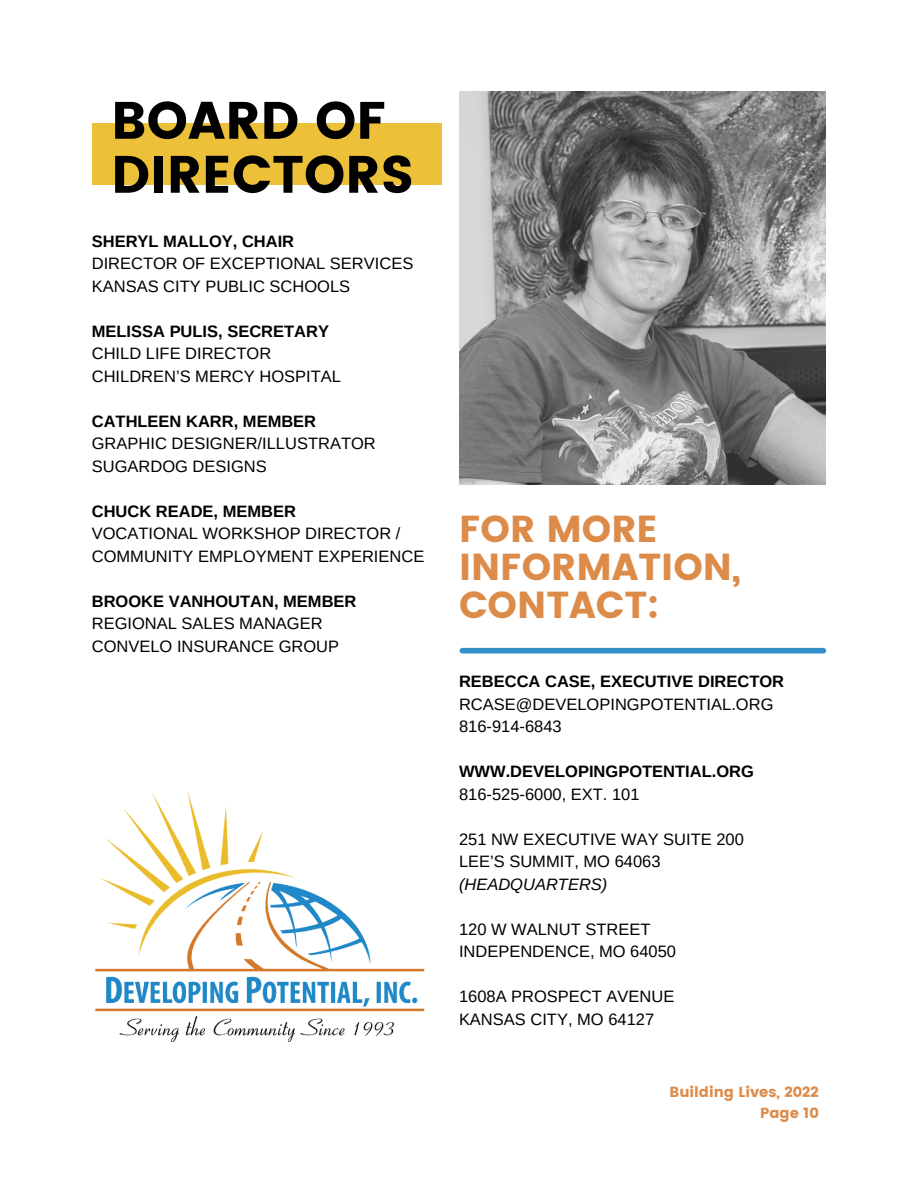
<style>
.page{position:relative;width:918px;height:1188px;background:#fff}
.page>*{position:absolute;margin:0;border:0;box-sizing:border-box;transform-origin:0 0}
.t1{font:52.5px "Poppins";color:#000}
.t2{font:37.5px/38.2px "Poppins";color:#dc8b49}
.t3{font:16.5px/22.5px "Arimo";color:#000}
.t4{font:700 16.5px/22.5px "Arimo";color:#000}
.t5{font:italic 16.5px "Arimo";color:#000}
.t6{font:14.55px "Poppins";color:#dc8b49}
.s1{font-weight:400}
</style>
<div class="page">
<img style="left:459px;top:92px;width:367px;height:392px">
<img style="left:95px;top:792px;width:330px;height:250px">
<div style="left:92px;top:123px;width:350px;height:62px;background:#edc039"></div>
<div style="left:462px;top:648px;width:361px;height:5px;background:#338eca"></div>
<p class="t1" style="left:111px;top:90px;width:277px">BOARD OF</p>
<p class="t1" style="left:111px;top:144px;width:305px">DIRECTORS</p>
<p class="t4" style="left:92px;top:230px;width:204px">SHERYL MALLOY, CHAIR</p>
<p class="t3" style="left:92px;top:253px;width:323px">DIRECTOR OF EXCEPTIONAL SERVICES</p>
<p class="t3" style="left:92px;top:275px;width:260px">KANSAS CITY PUBLIC SCHOOLS</p>
<p class="t4" style="left:92px;top:320px;width:239px">MELISSA PULIS, SECRETARY</p>
<p class="t3" style="left:92px;top:343px;width:181px">CHILD LIFE DIRECTOR</p>
<p class="t3" style="left:92px;top:365px;width:251px">CHILDREN’S MERCY HOSPITAL</p>
<p class="t4" style="left:92px;top:410px;width:226px">CATHLEEN KARR, MEMBER</p>
<p class="t3" style="left:92px;top:433px;width:286px">GRAPHIC DESIGNER/ILLUSTRATOR</p>
<p class="t3" style="left:92px;top:455px;width:176px">SUGARDOG DESIGNS</p>
<p class="t4" style="left:92px;top:500px;width:206px">CHUCK READE, MEMBER</p>
<p class="t3" style="left:92px;top:523px;width:334px">VOCATIONAL WORKSHOP DIRECTOR /<br>COMMUNITY EMPLOYMENT EXPERIENCE</p>
<p class="t4" style="left:92px;top:590px;width:266px">BROOKE VANHOUTAN, MEMBER</p>
<p class="t3" style="left:92px;top:613px;width:232px">REGIONAL SALES MANAGER</p>
<p class="t3" style="left:92px;top:635px;width:249px">CONVELO INSURANCE GROUP</p>
<p class="t2" style="left:459px;top:510px;width:284px">FOR MORE<br>INFORMATION,<br>CONTACT:</p>
<p class="t4" style="left:459px;top:670px;width:327px">REBECCA CASE, EXECUTIVE DIRECTOR<br><span class="s1">RCASE@DEVELOPINGPOTENTIAL.ORG</span></p>
<p class="t3" style="left:459px;top:715px;width:104px">816-914-6843</p>
<p class="t4" style="left:459px;top:760px;width:296px">WWW.DEVELOPINGPOTENTIAL.ORG</p>
<p class="t3" style="left:459px;top:783px;width:182px">816-525-6000, EXT. 101</p>
<p class="t3" style="left:459px;top:828px;width:286px">251 NW EXECUTIVE WAY SUITE 200</p>
<p class="t3" style="left:459px;top:850px;width:203px">LEE’S SUMMIT, MO 64063</p>
<p class="t5" style="left:459px;top:875px;width:150px">(HEADQUARTERS)</p>
<p class="t3" style="left:459px;top:918px;width:193px">120 W WALNUT STREET</p>
<p class="t3" style="left:459px;top:940px;width:219px">INDEPENDENCE, MO 64050</p>
<p class="t3" style="left:459px;top:985px;width:217px">1608A PROSPECT AVENUE</p>
<p class="t3" style="left:459px;top:1008px;width:197px">KANSAS CITY, MO 64127</p>
<p class="t6" style="left:670px;top:1084px;width:151px">Building Lives, 2022</p>
<p class="t6" style="left:760px;top:1104px;width:60px">Page 10</p>
</div>
